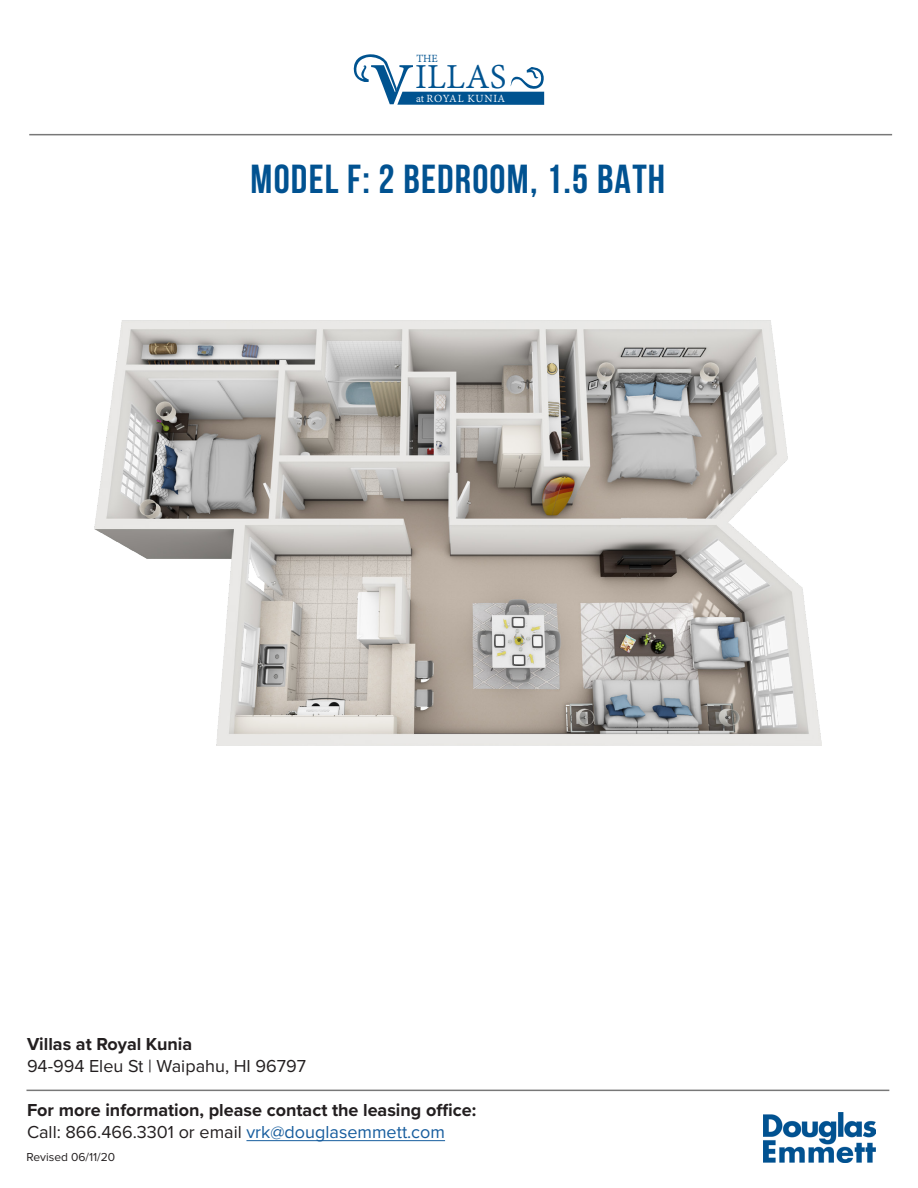
<style>
.page{position:relative;width:918px;height:1188px;background:#fff}
.page>*{position:absolute;margin:0;border:0;box-sizing:border-box;transform-origin:0 0}
.t1{font:700 40.5px "Bebas Neue";letter-spacing:.03em;color:#015291}
.t2{font:37.95px "Adobe Devanagari";color:#005390}
.t3{font:700 18px/22.5px "Proxima Nova";color:#231f20}
.t4{font:18px "Proxima Nova";color:#231f20}
.t5{font:12px "Proxima Nova";color:#231f20}
.t6{font:11.85px "Adobe Devanagari";letter-spacing:.055em;color:#fff}
.t7{font:11.85px "Adobe Devanagari";color:#005390}
.s1{font-weight:400}
.s2{font-weight:400;color:#175d9e}
</style>
<div class="page">
<img style="left:763px;top:1113px;width:112px;height:50px">
<hr style="left:29px;top:134px;width:863px;height:1px;background:#787878">
<hr style="left:26px;top:1090px;width:863px;height:1px;background:#787878">
<hr style="left:246px;top:1140px;width:199px;height:1px;background:#175d9e">
<svg style="left:353px;top:54px;width:192px;height:51px"></svg>
<img style="left:95px;top:320px;width:726px;height:426px">
<p class="t7" style="left:416px;top:52px;width:23px">THE</p>
<p class="t6" style="left:416px;top:91px;width:90px">at ROYAL KUNIA</p>
<h2 class="t2" style="left:415px;top:55px;width:93px">ILLAS</h2>
<p class="t1" style="left:251px;top:157px;width:416px">MODEL F: 2 BEDROOM, 1.5 BATH</p>
<p class="t3" style="left:27px;top:1032px;width:167px">Villas at Royal Kunia</p>
<p class="t4" style="left:27px;top:1056px;width:281px">94-994 Eleu St | Waipahu, HI 96797</p>
<p class="t3" style="left:27px;top:1098px;width:451px">For more information, please contact the leasing office:<br><span class="s1">Call: 866.466.3301 or email</span> <span class="s2">vrk@douglasemmett.com</span></p>
<p class="t5" style="left:26px;top:1150px;width:90px">Revised 06/11/20</p>
</div>
